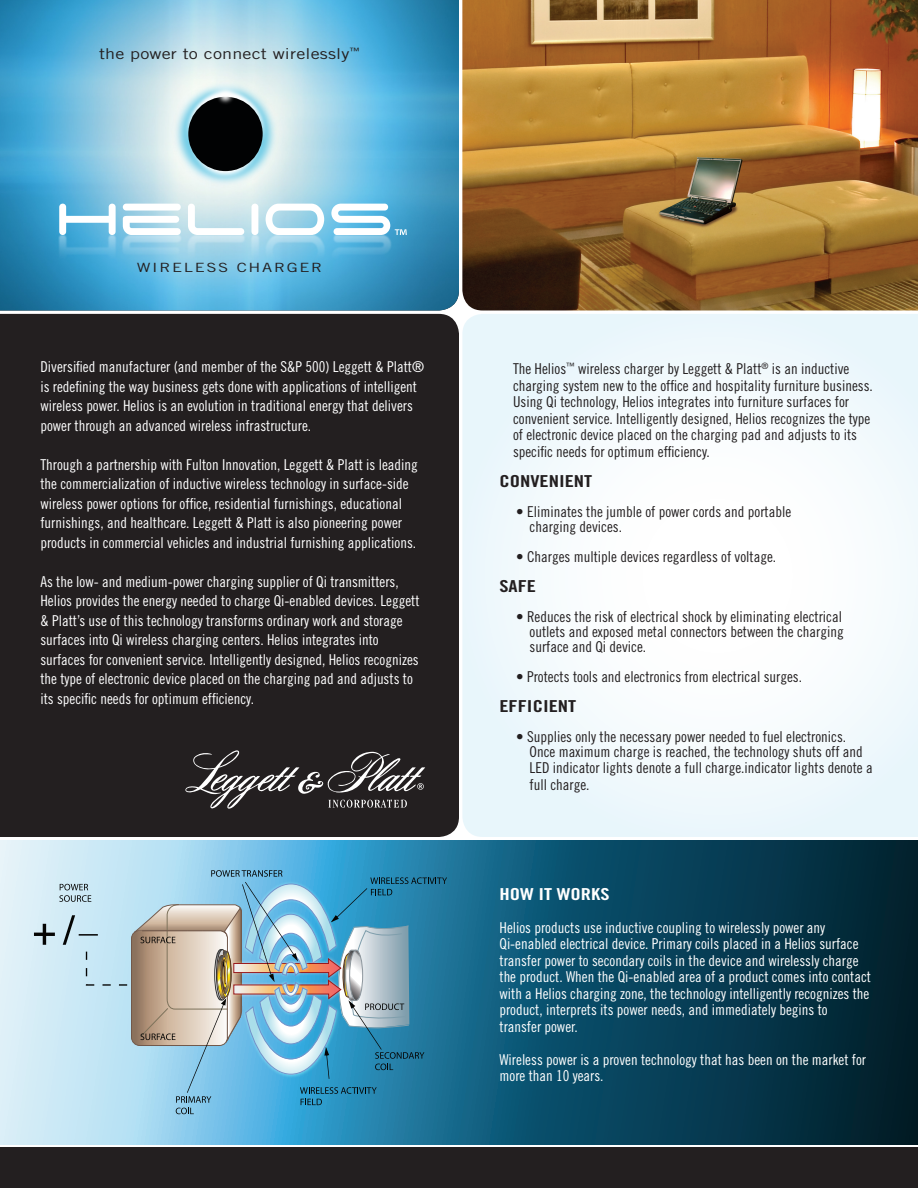
<style>
.page{position:relative;width:918px;height:1188px;background:#fff}
.page>*{position:absolute;margin:0;border:0;box-sizing:border-box;transform-origin:0 0}
.t1{font:16.5px "Trade Gothic Bold Cond Twenty";color:#231f20;scale:1.25 1}
.t2{font:16.5px "Trade Gothic Bold Cond Twenty";color:#fff;scale:1.25 1}
.t3{font:15px/19.5px "Trade Gothic Cond Eighteen";color:#fff}
.t4{font:15px/16.5px "Trade Gothic Cond Eighteen";color:#231f20}
.t5{font:15px "Trade Gothic";letter-spacing:.01em;color:#231f20;scale:1.2 1}
.t6{font:12.75px "Trade Gothic";letter-spacing:.1em;color:#231f20;scale:1.3 1}
</style>
<div class="page">
<svg style="left:0;top:840px;width:918px;height:304px;background:#235c74"></svg>
<svg style="left:462px;top:314px;width:456px;height:523px"></svg>
<img style="left:0;top:0;width:459px;height:310px">
<div style="left:0;top:314px;width:459px;height:523px;background:#231f20"></div>
<div style="left:0;top:1148px;width:918px;height:40px;background:#231f20"></div>
<img style="left:28px;top:181px;width:403px;height:110px">
<svg style="left:59px;top:204px;width:57px;height:31px"></svg>
<svg style="left:123px;top:204px;width:58px;height:31px"></svg>
<svg style="left:188px;top:233px;width:56px;height:2px"></svg>
<svg style="left:251px;top:233px;width:7px;height:2px"></svg>
<svg style="left:266px;top:233px;width:58px;height:2px"></svg>
<svg style="left:331px;top:204px;width:76px;height:31px"></svg>
<img style="left:127px;top:35px;width:197px;height:198px">
<img style="left:138px;top:194px;width:175px;height:34px">
<img style="left:162px;top:34px;width:127px;height:5px">
<img style="left:134px;top:39px;width:183px;height:155px">
<div style="left:188px;top:97px;width:75px;height:74px;background:#010203;border-radius:50%"></div>
<img style="left:167px;top:38px;width:117px;height:116px">
<svg style="left:185px;top:748px;width:240px;height:61px;background:#454242"></svg>
<svg style="left:34px;top:870px;width:413px;height:244px;background:#8db9cc"></svg>
<img style="left:462px;top:0;width:456px;height:310px">
<p class="t5" style="left:99px;top:44px;width:219px">the power to connect wirelessly<sup>™</sup></p>
<p class="t6" style="left:137px;top:259px;width:144px">WIRELESS CHARGER</p>
<p class="t3" style="left:40px;top:357px;width:385px">Diversified manufacturer (and member of the S&amp;P 500) Leggett &amp; Platt® is redefining the way business gets done with applications of intelligent wireless power. Helios is an evolution in traditional energy that delivers power through an advanced wireless infrastructure.</p>
<p class="t3" style="left:40px;top:455px;width:379px">Through a partnership with Fulton Innovation, Leggett &amp; Platt is leading the commercialization of inductive wireless technology in surface-side wireless power options for office, residential furnishings, educational furnishings, and healthcare. Leggett &amp; Platt is also pioneering power products in commercial vehicles and industrial furnishing applications.</p>
<p class="t3" style="left:40px;top:572px;width:381px">As the low- and medium-power charging supplier of Qi transmitters, Helios provides the energy needed to charge Qi-enabled devices. Leggett &amp; Platt’s use of this technology transforms ordinary work and storage surfaces into Qi wireless charging centers. Helios integrates into surfaces for convenient service. Intelligently designed, Helios recognizes the type of electronic device placed on the charging pad and adjusts to its specific needs for optimum efficiency.</p>
<p class="t4" style="left:513px;top:361px;width:361px">The Helios<sup>™</sup> wireless charger by Leggett &amp; Platt<sup>®</sup> is an inductive charging system new to the office and hospitality furniture business.<br>Using Qi technology, Helios integrates into furniture surfaces for convenient service. Intelligently designed, Helios recognizes the type of electronic device placed on the charging pad and adjusts to its specific needs for optimum efficiency.</p>
<p class="t1" style="left:500px;top:471px;width:76px">CONVENIENT</p>
<p class="t4" style="left:530px;top:504px;width:263px;line-height:15px;text-indent:-13px">• Eliminates the jumble of power cords and portable charging devices.</p>
<p class="t4" style="left:516px;top:548px;width:261px">• Charges multiple devices regardless of voltage.</p>
<p class="t1" style="left:500px;top:576px;width:31px">SAFE</p>
<p class="t4" style="left:530px;top:609px;width:316px;line-height:15px;text-align:justify;text-indent:-13px">• Reduces the risk of electrical shock by eliminating electrical outlets and exposed metal connectors between the charging surface and Qi device.</p>
<p class="t4" style="left:516px;top:668px;width:287px">• Protects tools and electronics from electrical surges.</p>
<p class="t1" style="left:500px;top:696px;width:63px">EFFICIENT</p>
<p class="t4" style="left:530px;top:729px;width:335px;line-height:15px;text-indent:-13px">• Supplies only the necessary power needed to fuel electronics.<br>Once maximum charge is reached, the technology shuts off and</p>
<p class="t4" style="left:530px;top:760px;width:345px">LED indicator lights denote a full charge.indicator lights denote a full charge.</p>
<p class="t2" style="left:500px;top:884px;width:89px">HOW IT WORKS</p>
<p class="t3" style="left:500px;top:919px;width:373px;line-height:16.5px">Helios products use inductive coupling to wirelessly power any Qi-enabled electrical device. Primary coils placed in a Helios surface transfer power to secondary coils in the device and wirelessly charge the product. When the Qi-enabled area of a product comes into contact with a Helios charging zone, the technology intelligently recognizes the product, interprets its power needs, and immediately begins to transfer power.</p>
<p class="t3" style="left:500px;top:1051px;width:368px;line-height:16.5px">Wireless power is a proven technology that has been on the market for more than 10 years.</p>
</div>
